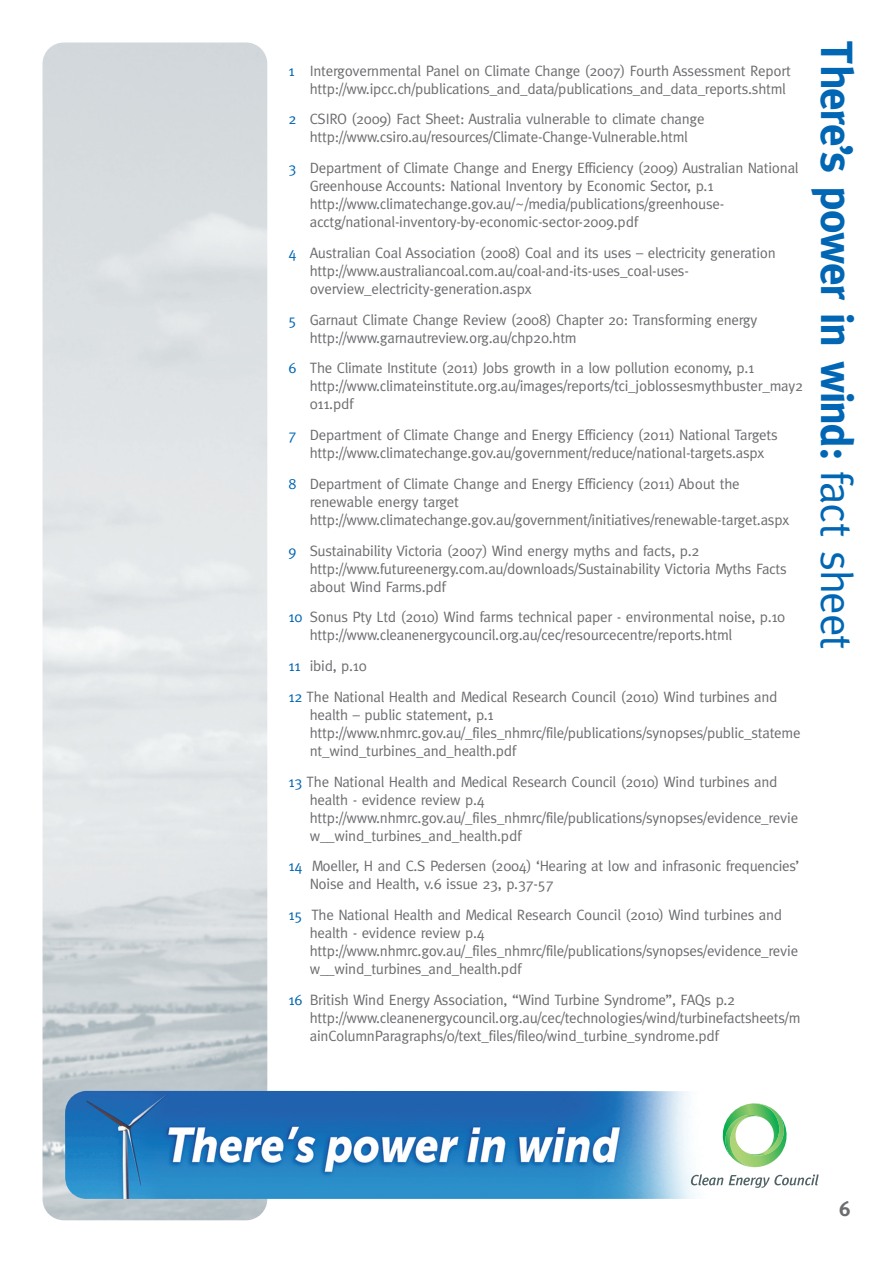
<style>
.page{position:relative;width:893px;height:1263px;background:#fff}
.page>*{position:absolute;margin:0;border:0;box-sizing:border-box;transform-origin:0 0}
.t1{font:700 45px "Meta";letter-spacing:-.03em;color:#0166b3}
.t2{font:700 21px "Meta";color:#6c6d70}
.t3{font:15px/18px "Meta";letter-spacing:-.015em;color:#6c6d70}
.s1{color:#0166b3}
.s2{font-weight:400}
</style>
<div class="page">
<img style="left:65px;top:1091px;width:754px;height:108px">
<svg style="left:691px;top:1103px;width:127px;height:85px"></svg>
<p class="t3" style="left:310px;top:61px;width:483px;text-indent:-21px"><span class="s1">1</span> Intergovernmental Panel on Climate Change (2007) Fourth Assessment Report http://ww.ipcc.ch/publications_and_data/publications_and_data_reports.shtml</p>
<p class="t3" style="left:289px;top:110px;width:417px;text-align:center"><span class="s1">2</span> CSIRO (2009) Fact Sheet: Australia vulnerable to climate change http://www.csiro.au/resources/Climate-Change-Vulnerable.html</p>
<p class="t3" style="left:310px;top:159px;width:490px;text-indent:-21px"><span class="s1">3</span> Department of Climate Change and Energy Efficiency (2009) Australian National Greenhouse Accounts: National Inventory by Economic Sector, p.1 http://www.climatechange.gov.au/~/media/publications/greenhouse&shy;acctg/national-inventory-by-economic-sector-2009.pdf</p>
<p class="t3" style="left:310px;top:243px;width:467px;text-indent:-21px"><span class="s1">4</span> Australian Coal Association (2008) Coal and its uses – electricity generation http://www.australiancoal.com.au/coal-and-its-uses_coal-uses&shy;overview_electricity-generation.aspx</p>
<p class="t3" style="left:310px;top:310px;width:449px;text-indent:-21px"><span class="s1">5</span> Garnaut Climate Change Review (2008) Chapter 20: Transforming energy http://www.garnautreview.org.au/chp20.htm</p>
<p class="t3" style="left:310px;top:359px;width:495px;text-indent:-21px"><span class="s1">6</span> The Climate Institute (2011) Jobs growth in a low pollution economy, p.1 http://www.climateinstitute.org.au/images/reports/tci_joblossesmythbuster_may2<br>011.pdf</p>
<p class="t3" style="left:289px;top:426px;width:491px;text-align:center"><span class="s1">7</span> Department of Climate Change and Energy Efficiency (2011) National Targets http://www.climatechange.gov.au/government/reduce/national-targets.aspx</p>
<p class="t3" style="left:310px;top:474px;width:481px;text-indent:-21px"><span class="s1">8</span> Department of Climate Change and Energy Efficiency (2011) About the renewable energy target http://www.climatechange.gov.au/government/initiatives/renewable-target.aspx</p>
<p class="t3" style="left:310px;top:541px;width:478px;text-indent:-21px"><span class="s1">9</span> Sustainability Victoria (2007) Wind energy myths and facts, p.2 http://www.futureenergy.com.au/downloads/Sustainability Victoria Myths Facts about Wind Farms.pdf</p>
<p class="t3" style="left:310px;top:608px;width:477px;text-indent:-21px"><span class="s1">10</span> Sonus Pty Ltd (2010) Wind farms technical paper - environmental noise, p.10 http://www.cleanenergycouncil.org.au/cec/resourcecentre/reports.html</p>
<p class="t3" style="left:289px;top:650px;width:490px;line-height:30.8px"><span class="s1">11</span> ibid, p.10<br><span class="s1">12</span> The National Health and Medical Research Council (2010) Wind turbines and</p>
<p class="t3" style="left:310px;top:706px;width:492px">health – public statement, p.1 http://www.nhmrc.gov.au/_files_nhmrc/file/publications/synopses/public_stateme nt_wind_turbines_and_health.pdf</p>
<p class="t3" style="left:310px;top:772px;width:490px;text-indent:-21px"><span class="s1">13</span> The National Health and Medical Research Council (2010) Wind turbines and health - evidence review p.4 http://www.nhmrc.gov.au/_files_nhmrc/file/publications/synopses/evidence_revie w__wind_turbines_and_health.pdf</p>
<p class="t3" style="left:310px;top:857px;width:491px;text-indent:-21px"><span class="s1">14</span> Moeller, H and C.S Pedersen (2004) ‘Hearing at low and infrasonic frequencies’<br>Noise and Health, v.6 issue 23, p.37-57</p>
<p class="t3" style="left:310px;top:906px;width:490px;text-indent:-21px"><span class="s1">15</span> The National Health and Medical Research Council (2010) Wind turbines and health - evidence review p.4 http://www.nhmrc.gov.au/_files_nhmrc/file/publications/synopses/evidence_revie w__wind_turbines_and_health.pdf</p>
<p class="t3" style="left:310px;top:991px;width:492px;text-indent:-21px"><span class="s1">16</span> British Wind Energy Association, “Wind Turbine Syndrome”, FAQs p.2 http://www.cleanenergycouncil.org.au/cec/technologies/wind/turbinefactsheets/m ainColumnParagraphs/0/text_files/file0/wind_turbine_syndrome.pdf</p>
<h1 class="t1" style="left:863px;top:41px;width:610px;rotate:90deg">There’s power in wind: <span class="s2">fact sheet</span></h1>
<h2 class="t2" style="left:839px;top:1196px;width:13px">6</h2>
</div>
